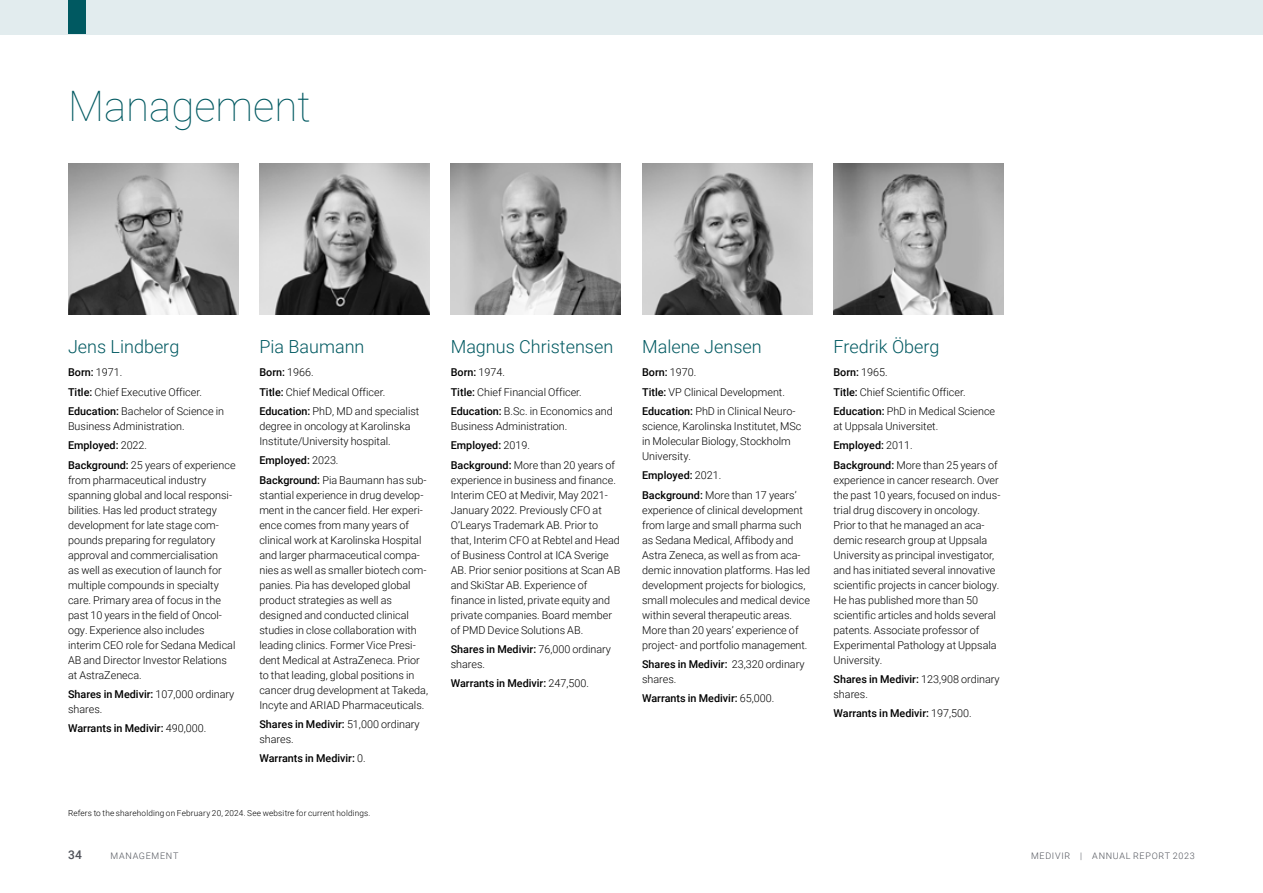
<style>
.page{position:relative;width:1263px;height:893px;background:#fff}
.page>*{position:absolute;margin:0;border:0;box-sizing:border-box;transform-origin:0 0}
.t1{font:100 42px "Roboto";color:#005961}
.t2{font:300 18px "Roboto";color:#005961}
.t3{font:500 12px "Roboto";color:#50535a}
.t4{font:300 10.8px/15px "Roboto";color:#000}
.t5{font:500 10.8px "Roboto";color:#000}
.t6{font:300 9px "Roboto";letter-spacing:.08em;color:#50535a}
.t7{font:300 8.25px "Roboto";letter-spacing:.02em;color:#000}
.s1{font-weight:500}
.s2{font-weight:300}
</style>
<div class="page">
<div style="left:0;top:0;width:1263px;height:34px;background:#e2ecee"></div>
<div style="left:68px;top:0;width:17px;height:34px;background:#005961"></div>
<img style="left:68px;top:164px;width:170px;height:151px">
<img style="left:834px;top:164px;width:170px;height:151px">
<img style="left:642px;top:164px;width:170px;height:151px">
<img style="left:451px;top:164px;width:170px;height:151px">
<img style="left:259px;top:164px;width:170px;height:151px">
<h1 class="t1" style="left:68px;top:76px;width:244px">Management</h1>
<h2 class="t2" style="left:68px;top:334px;width:113px">Jens Lindberg</h2>
<p class="t4" style="left:68px;top:363px;width:158px;line-height:19.2px"><span class="s1">Born:</span> 1971.<br><span class="s1">Title:</span> Chief Executive Officer.<br><span class="s1">Education:</span> Bachelor of Science in</p>
<p class="t4" style="left:68px;top:416px;width:169px;line-height:19.2px">Business Administration.<br><span class="s1">Employed:</span> 2022.<br><span class="s1">Background:</span> 25 years of experience</p>
<p class="t4" style="left:68px;top:472px;width:169px">from pharmaceutical industry spanning global and local responsi&shy;bilities. Has led product strategy development for late stage com&shy;pounds preparing for regulatory approval and commercialisation<br>as well as execution of launch for multiple compounds in specialty care. Primary area of focus in the past 10 years in the field of Oncol&shy;ogy. Experience also includes interim CEO role for Sedana Medical<br>AB and Director Investor Relations at AstraZeneca.</p>
<p class="t4" style="left:68px;top:686px;width:168px"><span class="s1">Shares in Medivir:</span> 107,000 ordinary shares.</p>
<p class="t5" style="left:68px;top:721px;width:140px">Warrants in Medivir: <span class="s2">490,000.</span></p>
<h2 class="t2" style="left:259px;top:334px;width:107px">Pia Baumann</h2>
<p class="t4" style="left:259px;top:363px;width:161px;line-height:19.2px"><span class="s1">Born:</span> 1966.<br><span class="s1">Title:</span> Chief Medical Officer.<br><span class="s1">Education:</span> PhD, MD and specialist</p>
<p class="t4" style="left:259px;top:418px;width:153px">degree in oncology at Karolinska<br>Institute/University hospital.</p>
<p class="t4" style="left:259px;top:450px;width:169px;line-height:19.2px"><span class="s1">Employed:</span> 2023.<br><span class="s1">Background:</span> Pia Baumann has sub-</p>
<p class="t4" style="left:259px;top:487px;width:170px">stantial experience in drug develop&shy;ment in the cancer field. Her experi&shy;ence comes from many years of clinical work at Karolinska Hospital and larger pharmaceutical compa&shy;nies as well as smaller biotech com&shy;panies. Pia has developed global product strategies as well as designed and conducted clinical studies in close collaboration with leading clinics. Former Vice Presi&shy;dent Medical at AstraZeneca. Prior to that leading, global positions in cancer drug development at Takeda, Incyte and ARIAD Pharmaceuticals.</p>
<p class="t4" style="left:259px;top:716px;width:162px"><span class="s1">Shares in Medivir:</span> 51,000 ordinary shares.</p>
<p class="t5" style="left:259px;top:751px;width:108px">Warrants in Medivir: <span class="s2">0.</span></p>
<p class="t7" style="left:68px;top:807px;width:304px">Refers to the shareholding on February 20, 2024. See websitre for current holdings.</p>
<h2 class="t2" style="left:451px;top:334px;width:164px">Magnus Christensen</h2>
<p class="t4" style="left:451px;top:363px;width:163px;line-height:19.2px"><span class="s1">Born:</span> 1974.<br><span class="s1">Title:</span> Chief Financial Officer.<br><span class="s1">Education:</span> B.Sc. in Economics and</p>
<p class="t4" style="left:451px;top:416px;width:166px;line-height:19.2px">Business Administration.<br><span class="s1">Employed:</span> 2019.<br><span class="s1">Background:</span> More than 20 years of</p>
<p class="t4" style="left:451px;top:472px;width:171px">experience in business and finance.<br>Interim CEO at Medivir, May 2021- January 2022. Previously CFO at O’Learys Trademark AB. Prior to that, Interim CFO at Rebtel and Head of Business Control at ICA Sverige AB. Prior senior positions at Scan AB and SkiStar AB. Experience of finance in listed, private equity and private companies. Board member of PMD Device Solutions AB.</p>
<p class="t4" style="left:451px;top:641px;width:162px"><span class="s1">Shares in Medivir:</span> 76,000 ordinary shares.</p>
<p class="t5" style="left:451px;top:676px;width:140px">Warrants in Medivir: <span class="s2">247,500.</span></p>
<h2 class="t2" style="left:642px;top:334px;width:121px">Malene Jensen</h2>
<p class="t4" style="left:642px;top:363px;width:154px;line-height:19.2px"><span class="s1">Born:</span> 1970.<br><span class="s1">Title:</span> VP Clinical Development.<br><span class="s1">Education:</span> PhD in Clinical Neuro-</p>
<p class="t4" style="left:642px;top:418px;width:161px">science, Karolinska Institutet, MSc in Molecular Biology, Stockholm<br>University.</p>
<p class="t4" style="left:642px;top:465px;width:156px;line-height:19.2px"><span class="s1">Employed:</span> 2021.<br><span class="s1">Background:</span> More than 17 years’</p>
<p class="t4" style="left:642px;top:502px;width:169px">experience of clinical development from large and small pharma such as Sedana Medical, Affibody and Astra Zeneca, as well as from aca&shy;demic innovation platforms. Has led development projects for biologics, small molecules and medical device within several therapeutic areas.<br>More than 20 years’ experience of project- and portfolio management.</p>
<p class="t4" style="left:642px;top:656px;width:164px"><span class="s1">Shares in Medivir:</span> 23,320 ordinary shares.</p>
<p class="t5" style="left:642px;top:691px;width:134px">Warrants in Medivir: <span class="s2">65,000.</span></p>
<h2 class="t2" style="left:833px;top:334px;width:108px">Fredrik Öberg</h2>
<p class="t4" style="left:833px;top:363px;width:163px;line-height:19.2px"><span class="s1">Born:</span> 1965.<br><span class="s1">Title:</span> Chief Scientific Officer.<br><span class="s1">Education:</span> PhD in Medical Science</p>
<p class="t4" style="left:833px;top:416px;width:166px;line-height:19.2px">at Uppsala Universitet.<br><span class="s1">Employed:</span> 2011.<br><span class="s1">Background:</span> More than 25 years of</p>
<p class="t4" style="left:833px;top:472px;width:168px">experience in cancer research. Over the past 10 years, focused on indus&shy;trial drug discovery in oncology.<br>Prior to that he managed an aca&shy;demic research group at Uppsala University as principal investigator, and has initiated several innovative scientific projects in cancer biology.<br>He has published more than 50 scientific articles and holds several patents. Associate professor of Experimental Pathology at Uppsala University.</p>
<p class="t4" style="left:833px;top:671px;width:168px"><span class="s1">Shares in Medivir:</span> 123,908 ordinary shares.</p>
<p class="t5" style="left:833px;top:706px;width:140px">Warrants in Medivir: <span class="s2">197,500.</span></p>
<p class="t3" style="left:68px;top:846px;width:15px">34</p>
<p class="t6" style="left:111px;top:849px;width:69px">MANAGEMENT</p>
<p class="t6" style="left:1031px;top:849px;width:165px">MEDIVIR | ANNUAL REPORT 2023</p>
</div>
